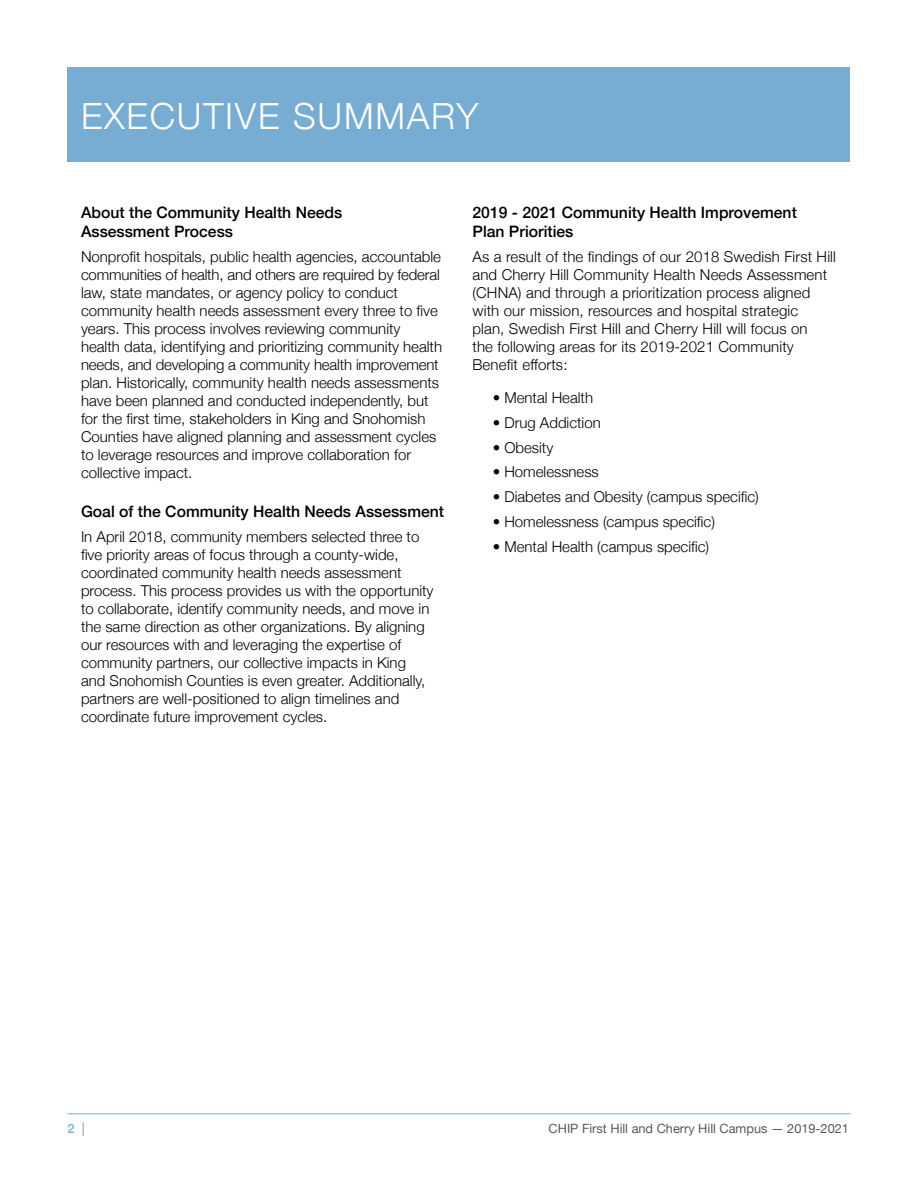
<style>
.page{position:relative;width:918px;height:1188px;background:#fff}
.page>*{position:absolute;margin:0;border:0;box-sizing:border-box;transform-origin:0 0}
.t1{font:300 36px "Helvetica Neue";letter-spacing:.05em;color:#fff}
.t2{font:500 15.75px/18.9px "Helvetica Neue";color:#000}
.t3{font:300 15px/18px "Helvetica Neue";color:#000}
.t4{font:12.75px "Helvetica Neue";color:#58595b}
.t5{font:500 12.75px "Helvetica Neue";color:#78add3}
.s1{font-weight:400;font-size:13.5px;color:#939598}
</style>
<div class="page">
<hr style="left:68px;top:1113px;width:782px;height:1px;background:#78add3">
<div style="left:68px;top:67px;width:782px;height:94px;background:#78add3"></div>
<h1 class="t1" style="left:81px;top:87px;width:399px">EXECUTIVE SUMMARY</h1>
<p class="t2" style="left:81px;top:202px;width:263px">About the Community Health Needs<br>Assessment Process</p>
<p class="t3" style="left:81px;top:247px;width:363px">Nonprofit hospitals, public health agencies, accountable communities of health, and others are required by federal law, state mandates, or agency policy to conduct community health needs assessment every three to five years. This process involves reviewing community health data, identifying and prioritizing community health needs, and developing a community health improvement plan. Historically, community health needs assessments have been planned and conducted independently, but for the first time, stakeholders in King and Snohomish Counties have aligned planning and assessment cycles to leverage resources and improve collaboration for collective impact.</p>
<p class="t2" style="left:81px;top:501px;width:365px">Goal of the Community Health Needs Assessment</p>
<p class="t3" style="left:81px;top:527px;width:354px">In April 2018, community members selected three to five priority areas of focus through a county-wide, coordinated community health needs assessment process. This process provides us with the opportunity to collaborate, identify community needs, and move in the same direction as other organizations. By aligning our resources with and leveraging the expertise of community partners, our collective impacts in King and Snohomish Counties is even greater. Additionally, partners are well-positioned to align timelines and coordinate future improvement cycles.</p>
<p class="t2" style="left:472px;top:202px;width:326px">2019 - 2021 Community Health Improvement<br>Plan Priorities</p>
<p class="t3" style="left:472px;top:247px;width:365px">As a result of the findings of our 2018 Swedish First Hill and Cherry Hill Community Health Needs Assessment (CHNA) and through a prioritization process aligned with our mission, resources and hospital strategic<br>plan, Swedish First Hill and Cherry Hill will focus on<br>the following areas for its 2019-2021 Community Benefit efforts:</p>
<p class="t3" style="left:493px;top:388px;width:102px">• Mental Health</p>
<p class="t3" style="left:493px;top:412px;width:110px">• Drug Addiction</p>
<p class="t3" style="left:493px;top:437px;width:62px">• Obesity</p>
<p class="t3" style="left:493px;top:462px;width:108px">• Homelessness</p>
<p class="t3" style="left:493px;top:487px;width:268px">• Diabetes and Obesity (campus specific)</p>
<p class="t3" style="left:493px;top:511px;width:224px">• Homelessness (campus specific)</p>
<p class="t3" style="left:493px;top:536px;width:218px">• Mental Health (campus specific)</p>
<p class="t5" style="left:68px;top:1119px;width:19px">2 <span class="s1">|</span></p>
<p class="t4" style="left:549px;top:1120px;width:302px">CHIP First Hill and Cherry Hill Campus — 2019-2021</p>
</div>
